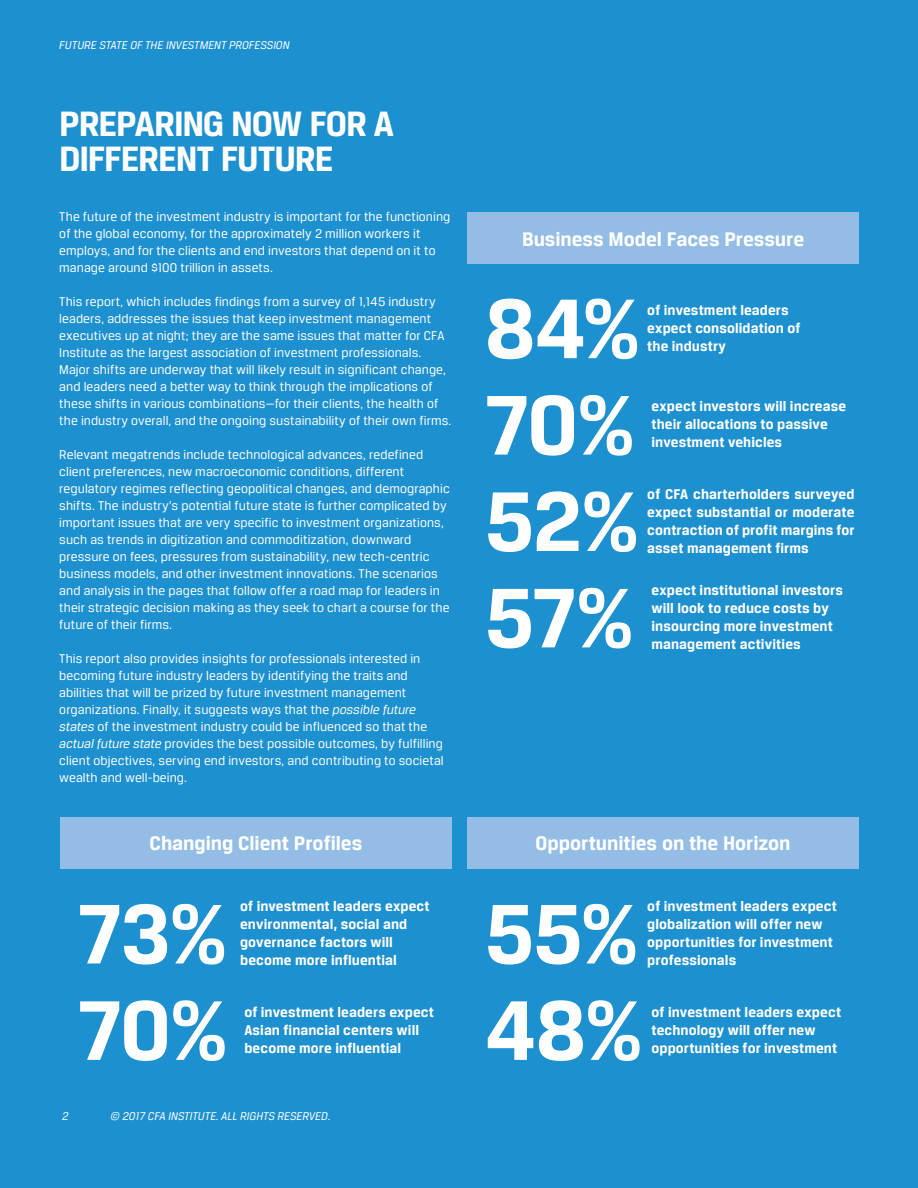
<style>
.page{position:relative;width:918px;height:1188px;background:#1d90d0}
.page>*{position:absolute;margin:0;border:0;box-sizing:border-box;transform-origin:0 0}
.Subtitle_2__14_14{font:700 90px "CFA Breuer Text";letter-spacing:-.005em;color:#fff}
.Title_5__25_23{font:700 37.5px/34.5px "CFA Breuer Text";letter-spacing:-.03em;color:#fff}
.Subtitle_2__14_14-2{font:700 21px "CFA Breuer Text";color:#fff}
.Subtitle_2__14_14-3{font:700 15px/18px "CFA Breuer Text";letter-spacing:.01em;color:#fff}
.Subtitle_3__11_14{font:13.5px/17px "CFA Breuer Text";letter-spacing:.005em;color:#fff}
.Captions{font:italic 12px "CFA Breuer Text";color:#fff}
.s1{font-style:italic}
</style>
<div class="page">
<div style="left:468px;top:212px;width:391px;height:51px;background:#93bde5"></div>
<div style="left:468px;top:818px;width:391px;height:51px;background:#93bde5"></div>
<div style="left:60px;top:818px;width:392px;height:51px;background:#93bde5"></div>
<p class="Captions" style="left:59px;top:38px;width:232px">FUTURE STATE OF THE INVESTMENT PROFESSION</p>
<p class="Title_5__25_23" style="left:59px;top:106px;width:336px">PREPARING NOW FOR A<br>DIFFERENT FUTURE</p>
<p class="Subtitle_3__11_14" style="left:59px;top:208px;width:393px">The future of the investment industry is important for the functioning of the global economy, for the approximately 2 million workers it employs, and for the clients and end investors that depend on it to manage around $100 trillion in assets.</p>
<p class="Subtitle_3__11_14" style="left:59px;top:293px;width:394px">This report, which includes findings from a survey of 1,145 industry leaders, addresses the issues that keep investment management executives up at night; they are the same issues that matter for CFA Institute as the largest association of investment professionals.<br>Major shifts are underway that will likely result in significant change, and leaders need a better way to think through the implications of these shifts in various combinations—for their clients, the health of the industry overall, and the ongoing sustainability of their own firms.</p>
<p class="Subtitle_3__11_14" style="left:59px;top:446px;width:392px">Relevant megatrends include technological advances, redefined client preferences, new macroeconomic conditions, different regulatory regimes reflecting geopolitical changes, and demographic shifts. The industry’s potential future state is further complicated by important issues that are very specific to investment organizations, such as trends in digitization and commoditization, downward pressure on fees, pressures from sustainability, new tech-centric business models, and other investment innovations. The scenarios and analysis in the pages that follow offer a road map for leaders in their strategic decision making as they seek to chart a course for the future of their firms.</p>
<p class="Subtitle_3__11_14" style="left:59px;top:650px;width:386px">This report also provides insights for professionals interested in becoming future industry leaders by identifying the traits and abilities that will be prized by future investment management organizations. Finally, it suggests ways that the <span class="s1">possible future states</span> of the investment industry could be influenced so that the <span class="s1">actual future state</span> provides the best possible outcomes, by fulfilling client objectives, serving end investors, and contributing to societal wealth and well-being.</p>
<p class="Subtitle_2__14_14-2" style="left:522px;top:227px;width:284px">Business Model Faces Pressure</p>
<p class="Subtitle_2__14_14" style="left:486px;top:278px;width:157px">84%</p>
<p class="Subtitle_2__14_14-3" style="left:647px;top:301px;width:155px">of investment leaders expect consolidation of</p>
<p class="Subtitle_2__14_14-3" style="left:647px;top:337px;width:80px">the industry</p>
<p class="Subtitle_2__14_14" style="left:486px;top:374px;width:151px">70%</p>
<p class="Subtitle_2__14_14-3" style="left:652px;top:397px;width:196px">expect investors will increase their allocations to passive</p>
<p class="Subtitle_2__14_14-3" style="left:652px;top:433px;width:132px">investment vehicles</p>
<p class="Subtitle_2__14_14" style="left:486px;top:471px;width:156px">52%</p>
<p class="Subtitle_2__14_14-3" style="left:647px;top:485px;width:209px;text-align:justify">of CFA charterholders surveyed expect substantial or moderate contraction of profit margins for</p>
<p class="Subtitle_2__14_14-3" style="left:647px;top:539px;width:163px">asset management firms</p>
<p class="Subtitle_2__14_14" style="left:486px;top:567px;width:150px">57%</p>
<p class="Subtitle_2__14_14-3" style="left:652px;top:581px;width:193px">expect institutional investors will look to reduce costs by insourcing more investment</p>
<p class="Subtitle_2__14_14-3" style="left:652px;top:635px;width:151px">management activities</p>
<p class="Subtitle_2__14_14-2" style="left:150px;top:832px;width:214px">Changing Client Profiles</p>
<p class="Subtitle_2__14_14-2" style="left:536px;top:832px;width:256px">Opportunities on the Horizon</p>
<p class="Subtitle_2__14_14" style="left:78px;top:883px;width:151px">73%</p>
<p class="Subtitle_2__14_14-3" style="left:240px;top:897px;width:191px">of investment leaders expect environmental, social and governance factors will</p>
<p class="Subtitle_2__14_14-3" style="left:240px;top:951px;width:158px">become more influential</p>
<p class="Subtitle_2__14_14" style="left:486px;top:883px;width:155px">55%</p>
<p class="Subtitle_2__14_14-3" style="left:647px;top:897px;width:191px">of investment leaders expect globalization will offer new opportunities for investment</p>
<p class="Subtitle_2__14_14-3" style="left:647px;top:951px;width:90px">professionals</p>
<p class="Subtitle_2__14_14" style="left:78px;top:980px;width:151px">70%</p>
<p class="Subtitle_2__14_14-3" style="left:244px;top:1003px;width:191px">of investment leaders expect<br>Asian financial centers will</p>
<p class="Subtitle_2__14_14-3" style="left:244px;top:1039px;width:158px">become more influential</p>
<p class="Subtitle_2__14_14" style="left:486px;top:980px;width:159px">48%</p>
<p class="Subtitle_2__14_14-3" style="left:652px;top:1003px;width:191px">of investment leaders expect technology will offer new</p>
<p class="Subtitle_2__14_14-3" style="left:652px;top:1039px;width:187px">opportunities for investment</p>
<p class="Captions" style="left:62px;top:1110px;width:8px">2</p>
<p class="Captions" style="left:110px;top:1110px;width:222px">© 2017 CFA INSTITUTE. ALL RIGHTS RESERVED.</p>
</div>
